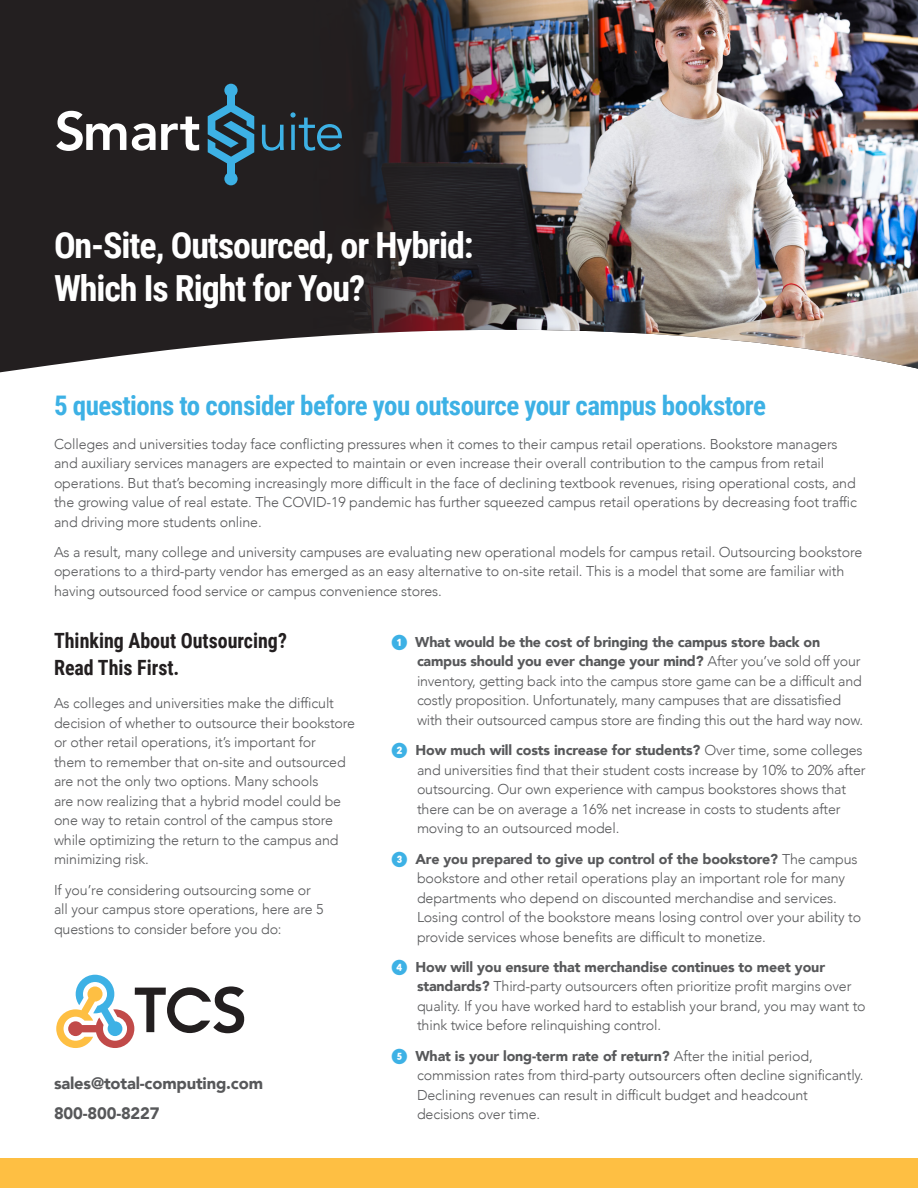
<style>
.page{position:relative;width:918px;height:1188px;background:#fff}
.page>*{position:absolute;margin:0;border:0;box-sizing:border-box;transform-origin:0 0}
.Header_Title{font:700 36px/43.2px "Roboto Condensed";letter-spacing:-.03em;color:#fff}
.Sub_title{font:700 27px "Roboto Condensed";letter-spacing:-.02em;color:#3db1e5}
.Section_1{font:700 21px/27px "Roboto Condensed";color:#231f20;scale:.95 1}
.t1{font:900 16.5px "Avenir";letter-spacing:-.01em;color:#57585a}
.t2{font:300 14.25px/19.5px "Avenir";letter-spacing:-.01em;color:#57585a}
.s1{font-family:"Lato";font-weight:800;color:#3db1e5}
.s2{font-weight:900}
</style>
<div class="page">
<div style="left:0;top:0;width:313px;height:372px;background:#231f20"></div>
<img style="left:313px;top:0;width:605px;height:369px">
<svg style="left:369px;top:174px;width:21px;height:1px"></svg>
<svg style="left:376px;top:224px;width:14px;height:1px"></svg>
<svg style="left:56px;top:975px;width:188px;height:73px"></svg>
<svg style="left:224px;top:172px;width:14px;height:13px"></svg>
<div style="left:227px;top:163px;width:8px;height:18px;background:#3db1e5"></div>
<svg style="left:56px;top:111px;width:70px;height:40px"></svg>
<svg style="left:132px;top:117px;width:67px;height:34px"></svg>
<svg style="left:262px;top:125px;width:22px;height:26px"></svg>
<svg style="left:290px;top:112px;width:52px;height:39px;background:#2a4756"></svg>
<div style="left:227px;top:92px;width:8px;height:18px;background:#3db1e5"></div>
<div style="left:224px;top:84px;width:14px;height:13px;background:#3db1e5;border-radius:50%"></div>
<svg style="left:208px;top:103px;width:46px;height:63px;background:#306983"></svg>
<div style="left:0;top:1158px;width:918px;height:30px;background:#febf43"></div>
<p class="Header_Title" style="left:54px;top:222px;width:421px">On-Site, Outsourced, or Hybrid:<br>Which Is Right for You?</p>
<p class="Sub_title" style="left:54px;top:386px;width:714px">5 questions to consider before you outsource your campus bookstore</p>
<p class="t2" style="left:54px;top:434px;width:804px">Colleges and universities today face conflicting pressures when it comes to their campus retail operations. Bookstore managers and auxiliary services managers are expected to maintain or even increase their overall contribution to the campus from retail operations. But that’s becoming increasingly more difficult in the face of declining textbook revenues, rising operational costs, and the growing value of real estate. The COVID-19 pandemic has further squeezed campus retail operations by decreasing foot traffic and driving more students online.</p>
<p class="t2" style="left:54px;top:542px;width:810px">As a result, many college and university campuses are evaluating new operational models for campus retail. Outsourcing bookstore operations to a third-party vendor has emerged as an easy alternative to on-site retail. This is a model that some are familiar with having outsourced food service or campus convenience stores.</p>
<p class="Section_1" style="left:54px;top:627px;width:247px">Thinking About Outsourcing?<br>Read This First.</p>
<p class="t2" style="left:54px;top:694px;width:303px">As colleges and universities make the difficult decision of whether to outsource their bookstore or other retail operations, it’s important for<br>them to remember that on-site and outsourced are not the only two options. Many schools<br>are now realizing that a hybrid model could be one way to retain control of the campus store while optimizing the return to the campus and minimizing risk.</p>
<p class="t2" style="left:54px;top:880px;width:271px">If you’re considering outsourcing some or all your campus store operations, here are 5 questions to consider before you do:</p>
<p class="t1" style="left:54px;top:1069px;width:211px">sales@total-computing.com</p>
<p class="t1" style="left:54px;top:1100px;width:107px">800-800-8227</p>
<p class="t2" style="left:417px;top:632px;width:448px;text-indent:-26px"><span class="s1">❶</span> <span class="s2">What would be the cost of bringing the campus store back on campus should you ever change your mind?</span> After you’ve sold off your inventory, getting back into the campus store game can be a difficult and costly proposition. Unfortunately, many campuses that are dissatisfied with their outsourced campus store are finding this out the hard way now.</p>
<p class="t2" style="left:417px;top:741px;width:450px;text-indent:-26px"><span class="s1">❷</span> <span class="s2">How much will costs increase for students?</span> Over time, some colleges and universities find that their student costs increase by 10% to 20% after outsourcing. Our own experience with campus bookstores shows that there can be on average a 16% net increase in costs to students after moving to an outsourced model.</p>
<p class="t2" style="left:417px;top:849px;width:446px;text-indent:-26px"><span class="s1">❸</span> <span class="s2">Are you prepared to give up control of the bookstore?</span> The campus bookstore and other retail operations play an important role for many departments who depend on discounted merchandise and services.<br>Losing control of the bookstore means losing control over your ability to provide services whose benefits are difficult to monetize.</p>
<p class="t2" style="left:417px;top:957px;width:450px;text-indent:-26px"><span class="s1">❹</span> <span class="s2">How will you ensure that merchandise continues to meet your standards?</span> Third-party outsourcers often prioritize profit margins over quality. If you have worked hard to establish your brand, you may want to think twice before relinquishing control.</p>
<p class="t2" style="left:417px;top:1046px;width:448px;text-indent:-26px"><span class="s1">❺</span> <span class="s2">What is your long-term rate of return?</span> After the initial period, commission rates from third-party outsourcers often decline significantly.<br>Declining revenues can result in difficult budget and headcount decisions over time.</p>
</div>
